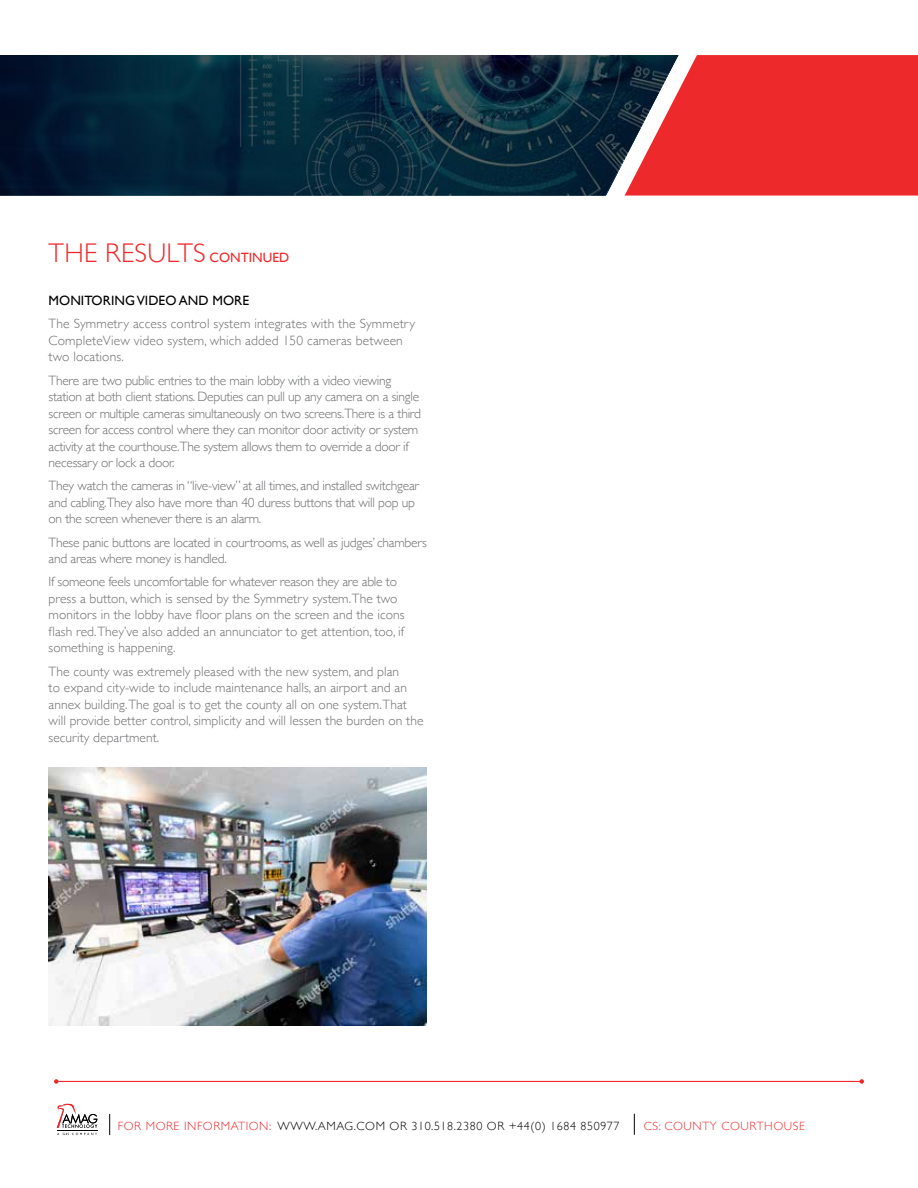
<style>
.page{position:relative;width:918px;height:1188px;background:#fff}
.page>*{position:absolute;margin:0;border:0;box-sizing:border-box;transform-origin:0 0}
.t1{font:300 27px "Gill Sans";letter-spacing:.01em;color:#ee292b}
.t2{font:300 13.5px/16.5px "Gill Sans";letter-spacing:-.02em;color:#6d6e71}
.t3{font:300 13.5px/16.5px "Gill Sans";letter-spacing:.005em;color:#6d6e71}
.t4{font:300 13.5px/16.5px "Gill Sans";letter-spacing:.01em;color:#6d6e71}
.t5{font:13.5px "Gill Sans";letter-spacing:.005em;color:#000}
.t6{font:300 12px "Gill Sans";letter-spacing:.05em;color:#000}
.t7{font:300 12px "Gill Sans";letter-spacing:.05em;color:#ee2d2c}
.s1{font-weight:400;font-size:13.5px}
.s2{color:#ee292b}
</style>
<div class="page">
<svg style="left:0;top:55px;width:625px;height:141px;background:#0b293c"></svg>
<svg style="left:625px;top:55px;width:293px;height:141px;background:#df3538"></svg>
<svg style="left:109px;top:1114px;width:1px;height:21px"></svg>
<svg style="left:57px;top:1104px;width:40px;height:31px"></svg>
<hr style="left:56px;top:1081px;width:806px;height:1px;background:#ee292b">
<svg style="left:54px;top:1079px;width:4px;height:5px"></svg>
<svg style="left:860px;top:1079px;width:4px;height:5px"></svg>
<svg style="left:634px;top:1114px;width:1px;height:21px"></svg>
<img style="left:49px;top:767px;width:378px;height:259px">
<h1 class="t1" style="left:49px;top:232px;width:242px">THE RESULTS <span class="s1">CONTINUED</span></h1>
<p class="t5" style="left:49px;top:293px;width:202px">MONITORING VIDEO AND MORE</p>
<p class="t4" style="left:49px;top:315px;width:368px">The Symmetry access control system integrates with the Symmetry<br>CompleteView video system, which added 150 cameras between two locations.</p>
<p class="t2" style="left:49px;top:371px;width:374px">There are two public entries to the main lobby with a video viewing station at both client stations. Deputies can pull up any camera on a single screen or multiple cameras simultaneously on two screens.There is a third screen for access control where they can monitor door activity or system activity at the courthouse.The system allows them to override a door if necessary or lock a door.</p>
<p class="t2" style="left:49px;top:477px;width:372px">They watch the cameras in “live-view” at all times, and installed switchgear and cabling.They also have more than 40 duress buttons that will pop up on the screen whenever there is an alarm.</p>
<p class="t2" style="left:49px;top:533px;width:380px">These panic buttons are located in courtrooms, as well as judges’ chambers and areas where money is handled.</p>
<p class="t3" style="left:49px;top:573px;width:357px">If someone feels uncomfortable for whatever reason they are able to press a button, which is sensed by the Symmetry system. The two monitors in the lobby have floor plans on the screen and the icons flash red. They’ve also added an annunciator to get attention, too, if something is happening.</p>
<p class="t3" style="left:49px;top:662px;width:376px">The county was extremely pleased with the new system, and plan<br>to expand city-wide to include maintenance halls, an airport and an annex building. The goal is to get the county all on one system. That will provide better control, simplicity and will lessen the burden on the security department.</p>
<p class="t6" style="left:118px;top:1117px;width:503px"><span class="s2">FOR MORE INFORMATION:</span> WWW.AMAG.COM OR 310.518.2380 OR +44(0) 1684 850977</p>
<p class="t7" style="left:644px;top:1117px;width:163px">CS: COUNTY COURTHOUSE</p>
</div>
